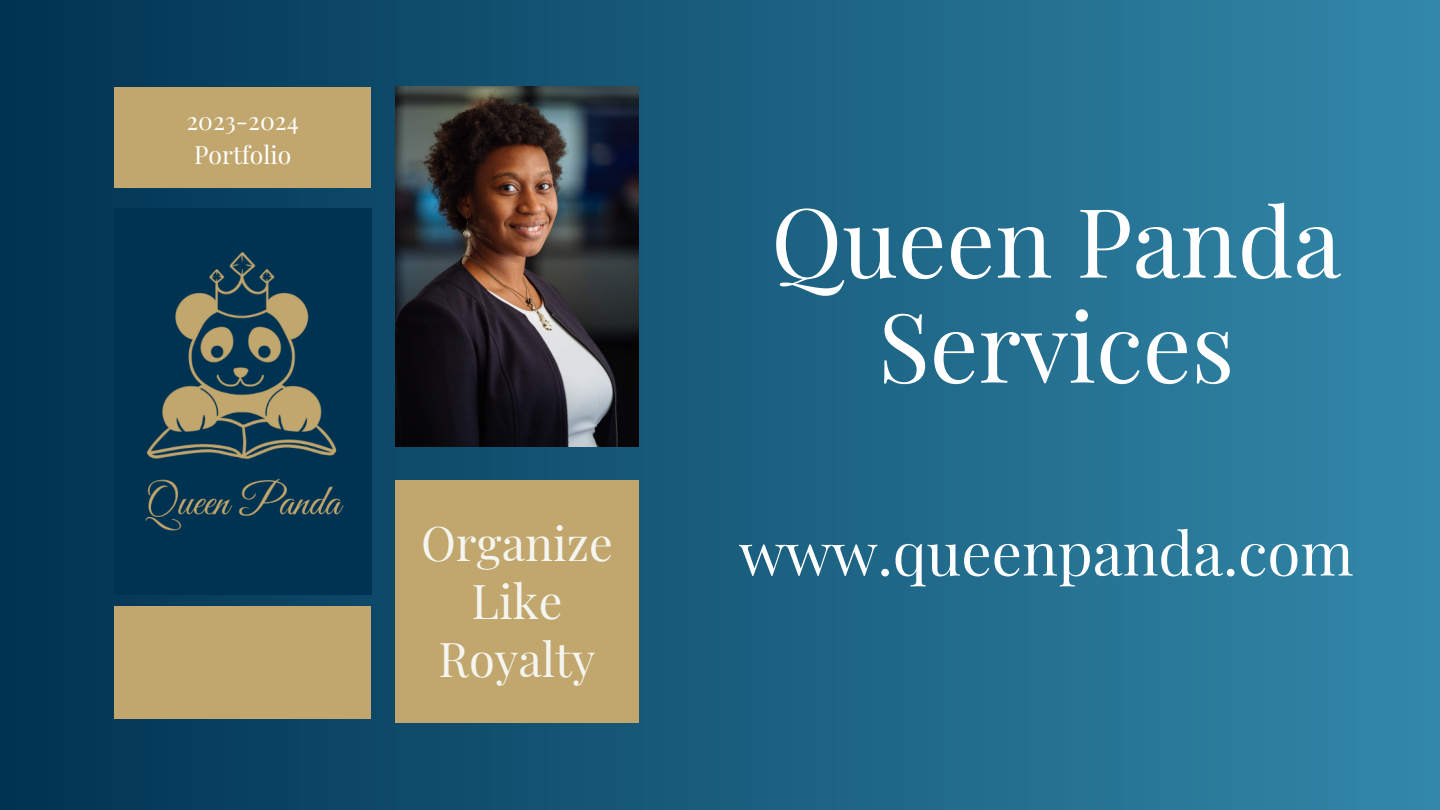
<style>
.page{position:relative;width:1440px;height:810px;background:#fff}
.page>*{position:absolute;margin:0;border:0;box-sizing:border-box;transform-origin:0 0}
.t1{font:96px "Playfair Display";color:#fff}
.t2{font:60px "Playfair Display";color:#fff}
.t3{font:47px "Playfair Display";color:#f5f5ef}
.t4{font:24.7px/34.5px "Playfair Display";color:#fff;text-align:center}
</style>
<div class="page">
<div style="left:0;top:0;width:1440px;height:810px;background:linear-gradient(to right,#013251,#3288a9)"></div>
<img style="left:396px;top:87px;width:243px;height:359px">
<div style="left:114px;top:607px;width:257px;height:112px;background:#c1a66d"></div>
<img style="left:114px;top:208px;width:257px;height:386px">
<div style="left:396px;top:480px;width:243px;height:243px;background:#c1a66d"></div>
<div style="left:114px;top:87px;width:257px;height:101px;background:#c1a66d"></div>
<p class="t4" style="left:186px;top:102px;width:114px">2023-2024<br>Portfolio</p>
<p class="t1" style="left:771px;top:174px;width:572px">Queen Panda</p>
<p class="t1" style="left:878px;top:279px;width:358px">Services</p>
<p class="t3" style="left:421px;top:510px;width:193px">Organize</p>
<p class="t2" style="left:739px;top:511px;width:616px">www.queenpanda.com</p>
<p class="t3" style="left:472px;top:568px;width:93px">Like</p>
<p class="t3" style="left:439px;top:626px;width:159px">Royalty</p>
</div>
